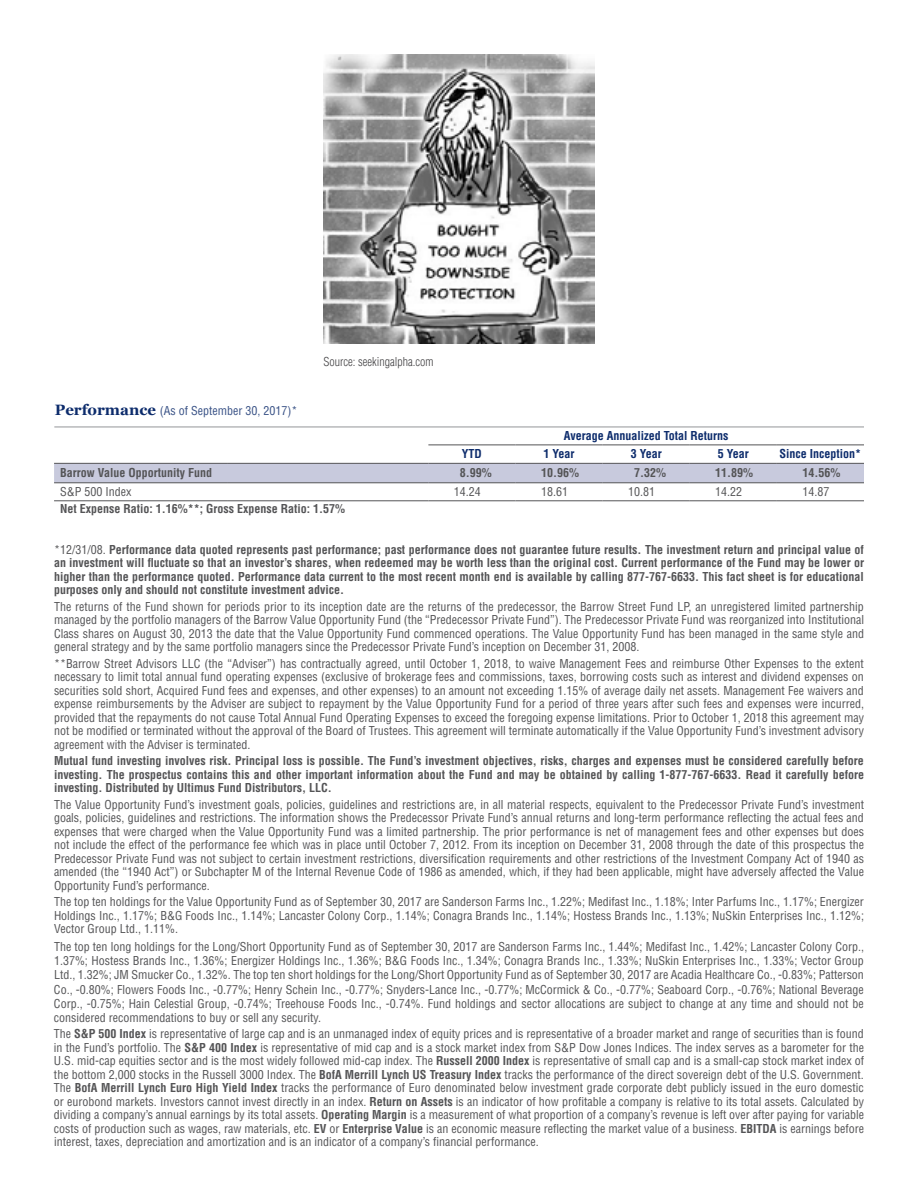
<style>
.page{position:relative;width:918px;height:1188px;background:#fff}
.page>*{position:absolute;margin:0;border:0;box-sizing:border-box;transform-origin:0 0}
.t1{font:condensed 12px/13.5px "Helvetica LT Std";color:#545456;text-align:justify}
.t2{font:700 condensed 12px/13.5px "Helvetica LT Std";color:#545456;text-align:justify}
.t3{font:700 condensed 12px "Helvetica LT Std";color:#0d2c6c}
.t4{font:condensed 12px "Helvetica LT Std";color:#395286}
.t5{font:300 condensed 12px "Helvetica LT Std";color:#414042}
.s1{font-family:"Georgia";font-weight:700;font-stretch:normal;font-size:15px;color:#0d2c6c}
.s2{font-weight:400}
.s3{font-weight:700}
</style>
<div class="page">
<svg style="left:54px;top:426px;width:810px;height:57px"></svg>
<hr style="left:603px;top:445px;width:87px;height:1px;background:#545456">
<hr style="left:690px;top:445px;width:87px;height:1px;background:#545456">
<hr style="left:777px;top:445px;width:87px;height:1px;background:#545456">
<hr style="left:54px;top:483px;width:173px;height:1px;background:#545456">
<hr style="left:227px;top:483px;width:201px;height:1px;background:#545456">
<hr style="left:54px;top:501px;width:173px;height:1px;background:#545456">
<hr style="left:227px;top:501px;width:201px;height:1px;background:#545456">
<hr style="left:428px;top:501px;width:88px;height:1px;background:#545456">
<hr style="left:516px;top:501px;width:87px;height:1px;background:#545456">
<hr style="left:603px;top:501px;width:87px;height:1px;background:#545456">
<hr style="left:690px;top:501px;width:87px;height:1px;background:#545456">
<hr style="left:777px;top:501px;width:87px;height:1px;background:#545456">
<hr style="left:54px;top:463px;width:173px;height:1px;background:#545456">
<hr style="left:227px;top:463px;width:201px;height:1px;background:#545456">
<hr style="left:428px;top:463px;width:88px;height:1px;background:#545456">
<hr style="left:516px;top:463px;width:87px;height:1px;background:#545456">
<hr style="left:603px;top:463px;width:87px;height:1px;background:#545456">
<hr style="left:690px;top:463px;width:87px;height:1px;background:#545456">
<hr style="left:777px;top:463px;width:87px;height:1px;background:#545456">
<hr style="left:428px;top:483px;width:88px;height:1px;background:#545456">
<hr style="left:516px;top:483px;width:87px;height:1px;background:#545456">
<hr style="left:603px;top:483px;width:87px;height:1px;background:#545456">
<hr style="left:690px;top:483px;width:87px;height:1px;background:#545456">
<hr style="left:777px;top:483px;width:87px;height:1px;background:#545456">
<hr style="left:428px;top:445px;width:88px;height:1px;background:#545456">
<hr style="left:516px;top:445px;width:87px;height:1px;background:#545456">
<hr style="left:54px;top:427px;width:810px;height:1px;background:#939598">
<img style="left:324px;top:54px;width:270px;height:290px">
<p class="t4" style="left:55px;top:403px;width:244px"><span class="s1">Performance</span> (As of September 30, 2017)*</p>
<p class="t5" style="left:324px;top:354px;width:111px">Source: seekingalpha.com</p>
<p class="t3" style="left:564px;top:428px;width:166px">Average Annualized Total Returns</p>
<p class="t3" style="left:462px;top:447px;width:22px">YTD</p>
<p class="t3" style="left:544px;top:447px;width:33px">1 Year</p>
<p class="t3" style="left:631px;top:447px;width:33px">3 Year</p>
<p class="t3" style="left:718px;top:447px;width:33px">5 Year</p>
<p class="t3" style="left:780px;top:447px;width:83px">Since Inception*</p>
<p class="t2" style="left:60px;top:466px;width:154px">Barrow Value Opportunity Fund</p>
<p class="t2" style="left:460px;top:466px;width:33px">8.99%</p>
<p class="t2" style="left:541px;top:466px;width:39px">10.96%</p>
<p class="t2" style="left:634px;top:466px;width:33px">7.32%</p>
<p class="t2" style="left:715px;top:466px;width:39px">11.89%</p>
<p class="t2" style="left:802px;top:466px;width:39px">14.56%</p>
<p class="t1" style="left:60px;top:485px;width:73px">S&amp;P 500 Index</p>
<p class="t1" style="left:454px;top:485px;width:28px">14.24</p>
<p class="t1" style="left:541px;top:485px;width:28px">18.61</p>
<p class="t1" style="left:628px;top:485px;width:28px">10.81</p>
<p class="t1" style="left:715px;top:485px;width:28px">14.22</p>
<p class="t1" style="left:802px;top:485px;width:28px">14.87</p>
<p class="t2" style="left:60px;top:502px;width:286px">Net Expense Ratio: 1.16%**; Gross Expense Ratio: 1.57%</p>
<p class="t2" style="left:54px;top:543px;width:812px"><span class="s2">*12/31/08.</span> Performance data quoted represents past performance; past performance does not guarantee future results. The investment return and principal value of an investment will fluctuate so that an investor’s shares, when redeemed may be worth less than the original cost. Current performance of the Fund may be lower or higher than the performance quoted. Performance data current to the most recent month end is available by calling 877-767-6633. This fact sheet is for educational purposes only and should not constitute investment advice.</p>
<p class="t1" style="left:54px;top:600px;width:812px">The returns of the Fund shown for periods prior to its inception date are the returns of the predecessor, the Barrow Street Fund LP, an unregistered limited partnership managed by the portfolio managers of the Barrow Value Opportunity Fund (the “Predecessor Private Fund”). The Predecessor Private Fund was reorganized into Institutional Class shares on August 30, 2013 the date that the Value Opportunity Fund commenced operations. The Value Opportunity Fund has been managed in the same style and general strategy and by the same portfolio managers since the Predecessor Private Fund’s inception on December 31, 2008.</p>
<p class="t1" style="left:54px;top:657px;width:812px">**Barrow Street Advisors LLC (the “Adviser”) has contractually agreed, until October 1, 2018, to waive Management Fees and reimburse Other Expenses to the extent necessary to limit total annual fund operating expenses (exclusive of brokerage fees and commissions, taxes, borrowing costs such as interest and dividend expenses on securities sold short, Acquired Fund fees and expenses, and other expenses) to an amount not exceeding 1.15% of average daily net assets. Management Fee waivers and expense reimbursements by the Adviser are subject to repayment by the Value Opportunity Fund for a period of three years after such fees and expenses were incurred, provided that the repayments do not cause Total Annual Fund Operating Expenses to exceed the foregoing expense limitations. Prior to October 1, 2018 this agreement may not be modified or terminated without the approval of the Board of Trustees. This agreement will terminate automatically if the Value Opportunity Fund’s investment advisory agreement with the Adviser is terminated.</p>
<p class="t2" style="left:54px;top:754px;width:812px">Mutual fund investing involves risk. Principal loss is possible. The Fund’s investment objectives, risks, charges and expenses must be considered carefully before investing. The prospectus contains this and other important information about the Fund and may be obtained by calling 1-877-767-6633. Read it carefully before investing. Distributed by Ultimus Fund Distributors, LLC.</p>
<p class="t1" style="left:54px;top:798px;width:812px">The Value Opportunity Fund’s investment goals, policies, guidelines and restrictions are, in all material respects, equivalent to the Predecessor Private Fund’s investment goals, policies, guidelines and restrictions. The information shows the Predecessor Private Fund’s annual returns and long-term performance reflecting the actual fees and expenses that were charged when the Value Opportunity Fund was a limited partnership. The prior performance is net of management fees and other expenses but does not include the effect of the performance fee which was in place until October 7, 2012. From its inception on December 31, 2008 through the date of this prospectus the Predecessor Private Fund was not subject to certain investment restrictions, diversification requirements and other restrictions of the Investment Company Act of 1940 as amended (the “1940 Act”) or Subchapter M of the Internal Revenue Code of 1986 as amended, which, if they had been applicable, might have adversely affected the Value Opportunity Fund’s performance.</p>
<p class="t1" style="left:54px;top:895px;width:812px">The top ten holdings for the Value Opportunity Fund as of September 30, 2017 are Sanderson Farms Inc., 1.22%; Medifast Inc., 1.18%; Inter Parfums Inc., 1.17%; Energizer Holdings Inc., 1.17%; B&amp;G Foods Inc., 1.14%; Lancaster Colony Corp., 1.14%; Conagra Brands Inc., 1.14%; Hostess Brands Inc., 1.13%; NuSkin Enterprises Inc., 1.12%; Vector Group Ltd., 1.11%.</p>
<p class="t1" style="left:54px;top:939px;width:812px;line-height:14.2px">The top ten long holdings for the Long/Short Opportunity Fund as of September 30, 2017 are Sanderson Farms Inc., 1.44%; Medifast Inc., 1.42%; Lancaster Colony Corp., 1.37%; Hostess Brands Inc., 1.36%; Energizer Holdings Inc., 1.36%; B&amp;G Foods Inc., 1.34%; Conagra Brands Inc., 1.33%; NuSkin Enterprises Inc., 1.33%; Vector Group Ltd., 1.32%; JM Smucker Co., 1.32%. The top ten short holdings for the Long/Short Opportunity Fund as of September 30, 2017 are Acadia Healthcare Co., -0.83%; Patterson Co., -0.80%; Flowers Foods Inc., -0.77%; Henry Schein Inc., -0.77%; Snyders-Lance Inc., -0.77%; McCormick &amp; Co., -0.77%; Seaboard Corp., -0.76%; National Beverage Corp., -0.75%; Hain Celestial Group, -0.74%; Treehouse Foods Inc., -0.74%. Fund holdings and sector allocations are subject to change at any time and should not be considered recommendations to buy or sell any security.</p>
<p class="t1" style="left:54px;top:1027px;width:812px">The <span class="s3">S&amp;P 500 Index</span> is representative of large cap and is an unmanaged index of equity prices and is representative of a broader market and range of securities than is found in the Fund’s portfolio. The <span class="s3">S&amp;P 400 Index</span> is representative of mid cap and is a stock market index from S&amp;P Dow Jones Indices. The index serves as a barometer for the U.S. mid-cap equities sector and is the most widely followed mid-cap index. The <span class="s3">Russell 2000 Index</span> is representative of small cap and is a small-cap stock market index of the bottom 2,000 stocks in the Russell 3000 Index. The <span class="s3">BofA Merrill Lynch US Treasury Index</span> tracks the performance of the direct sovereign debt of the U.S. Government.<br>The <span class="s3">BofA Merrill Lynch Euro High Yield Index</span> tracks the performance of Euro denominated below investment grade corporate debt publicly issued in the euro domestic or eurobond markets. Investors cannot invest directly in an index. <span class="s3">Return on Assets</span> is an indicator of how profitable a company is relative to its total assets. Calculated by dividing a company’s annual earnings by its total assets. <span class="s3">Operating Margin</span> is a measurement of what proportion of a company’s revenue is left over after paying for variable costs of production such as wages, raw materials, etc. <span class="s3">EV</span> or <span class="s3">Enterprise Value</span> is an economic measure reflecting the market value of a business. <span class="s3">EBITDA</span> is earnings before interest, taxes, depreciation and amortization and is an indicator of a company’s financial performance.</p>
</div>
